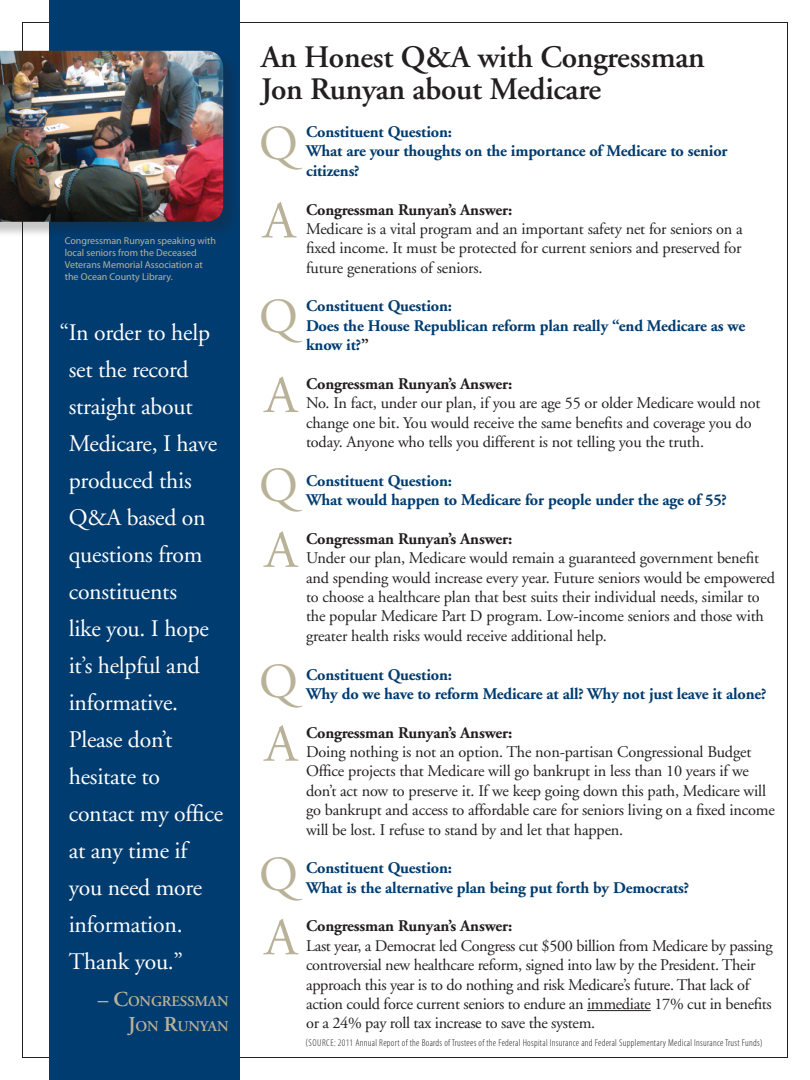
<style>
.page{position:relative;width:810px;height:1080px;background:#fff}
.page>*{position:absolute;margin:0;border:0;box-sizing:border-box;transform-origin:0 0}
.t1{font:52.5px "Adobe Garamond";color:#b9b298}
.t2{font:48.75px "Adobe Garamond";color:#b9b298}
.t3{font:600 31.25px/32.5px "Adobe Garamond";letter-spacing:-.01em;color:#231f20}
.t4{font:23.75px/37px "Adobe Garamond";letter-spacing:-.01em;color:#fff}
.t5{font:16.25px/19.4px "Adobe Garamond";letter-spacing:-.01em;color:#231f20}
.t6{font:700 16.25px/19.4px "Adobe Garamond";letter-spacing:-.01em;color:#013c70}
.t7{font:700 16.25px "Adobe Garamond";letter-spacing:-.01em;color:#231f20}
.t8{font:600 14.88px/25.8px "Adobe Garamond";letter-spacing:-.015em;color:#b9b298;text-align:right}
.t9{font:300 condensed 10px "Myriad Pro";letter-spacing:.03em;color:#231f20}
.t10{font:10px/12px "Myriad Pro";color:#b9b298}
.s1{font-size:21.25px}
.s2{color:#231f20}
</style>
<div class="page">
<div style="left:49px;top:0;width:190px;height:1080px;background:#013c70"></div>
<hr style="left:587px;top:1010px;width:64px;height:1px;background:#231f20">
<div style="left:0;top:53px;width:239px;height:185px;background:#231f20;opacity:.25"></div>
<img style="left:0;top:51px;width:223px;height:171px">
<p class="t10" style="left:65px;top:234px;width:153px">Congressman Runyan speaking with local seniors from the Deceased<br>Veterans Memorial Association at the Ocean County Library.</p>
<p class="t4" style="left:69px;top:314px;width:156px;text-indent:-9px">“In order to help set the record straight about<br>Medicare, I have produced this<br>Q&amp;A based on questions from constituents<br>like you. I hope it’s helpful and informative.<br>Please don’t hesitate to contact my office at any time if you need more information.<br>Thank you.”</p>
<p class="t8" style="left:98px;top:988px;width:132px"><span class="s1">– C</span>ONGRESSMAN<br><span class="s1">J</span>ON <span class="s1">R</span>UNYAN</p>
<p class="t3" style="left:261px;top:41px;width:445px">An Honest Q&amp;A with Congressman<br>Jon Runyan about Medicare</p>
<p class="t6" style="left:306px;top:123px;width:147px">Constituent Question:</p>
<p class="t6" style="left:306px;top:142px;width:423px">What are your thoughts on the importance of Medicare to senior citizens?</p>
<p class="t7" style="left:306px;top:201px;width:208px">Congressman Runyan’s Answer:</p>
<p class="t5" style="left:306px;top:220px;width:438px;text-align:justify">Medicare is a vital program and an important safety net for seniors on a fixed income. It must be protected for current seniors and preserved for future generations of seniors.</p>
<p class="t6" style="left:306px;top:297px;width:147px">Constituent Question:</p>
<p class="t6" style="left:306px;top:316px;width:441px">Does the House Republican reform plan really “end Medicare as we know it?<span class="s2">”</span></p>
<p class="t7" style="left:306px;top:375px;width:208px">Congressman Runyan’s Answer:</p>
<p class="t5" style="left:306px;top:394px;width:456px">No. In fact, under our plan, if you are age 55 or older Medicare would not change one bit. You would receive the same benefits and coverage you do today. Anyone who tells you different is not telling you the truth.</p>
<p class="t6" style="left:306px;top:471px;width:147px">Constituent Question:</p>
<p class="t6" style="left:306px;top:491px;width:422px">What would happen to Medicare for people under the age of 55?</p>
<p class="t7" style="left:306px;top:530px;width:208px">Congressman Runyan’s Answer:</p>
<p class="t5" style="left:306px;top:549px;width:470px">Under our plan, Medicare would remain a guaranteed government benefit and spending would increase every year. Future seniors would be empowered to choose a healthcare plan that best suits their individual needs, similar to the popular Medicare Part D program. Low-income seniors and those with greater health risks would receive additional help.</p>
<p class="t6" style="left:306px;top:665px;width:147px">Constituent Question:</p>
<p class="t6" style="left:306px;top:684px;width:462px">Why do we have to reform Medicare at all? Why not just leave it alone?</p>
<p class="t7" style="left:306px;top:724px;width:208px">Congressman Runyan’s Answer:</p>
<p class="t5" style="left:306px;top:743px;width:470px">Doing nothing is not an option. The non-partisan Congressional Budget Office projects that Medicare will go bankrupt in less than 10 years if we don’t act now to preserve it. If we keep going down this path, Medicare will go bankrupt and access to affordable care for seniors living on a fixed income will be lost. I refuse to stand by and let that happen.</p>
<p class="t6" style="left:306px;top:859px;width:147px">Constituent Question:</p>
<p class="t6" style="left:306px;top:878px;width:385px">What is the alternative plan being put forth by Democrats?</p>
<p class="t7" style="left:306px;top:917px;width:208px">Congressman Runyan’s Answer:</p>
<p class="t5" style="left:306px;top:936px;width:468px">Last year, a Democrat led Congress cut $500 billion from Medicare by passing controversial new healthcare reform, signed into law by the President. Their approach this year is to do nothing and risk Medicare’s future. That lack of action could force current seniors to endure an immediate 17% cut in benefits or a 24% pay roll tax increase to save the system.</p>
<p class="t2" style="left:259px;top:118px;width:40px">Q</p>
<p class="t1" style="left:263px;top:193px;width:34px">A</p>
<p class="t2" style="left:259px;top:290px;width:40px">Q</p>
<p class="t1" style="left:265px;top:367px;width:34px">A</p>
<p class="t2" style="left:259px;top:460px;width:40px">Q</p>
<p class="t1" style="left:265px;top:522px;width:34px">A</p>
<p class="t2" style="left:259px;top:656px;width:40px">Q</p>
<p class="t1" style="left:265px;top:716px;width:34px">A</p>
<p class="t2" style="left:259px;top:849px;width:40px">Q</p>
<p class="t1" style="left:265px;top:910px;width:34px">A</p>
<p class="t9" style="left:306px;top:1037px;width:458px">(SOURCE: 2011 Annual Report of the Boards of Trustees of the Federal Hospital Insurance and Federal Supplementary Medical Insurance Trust Funds)</p>
</div>
